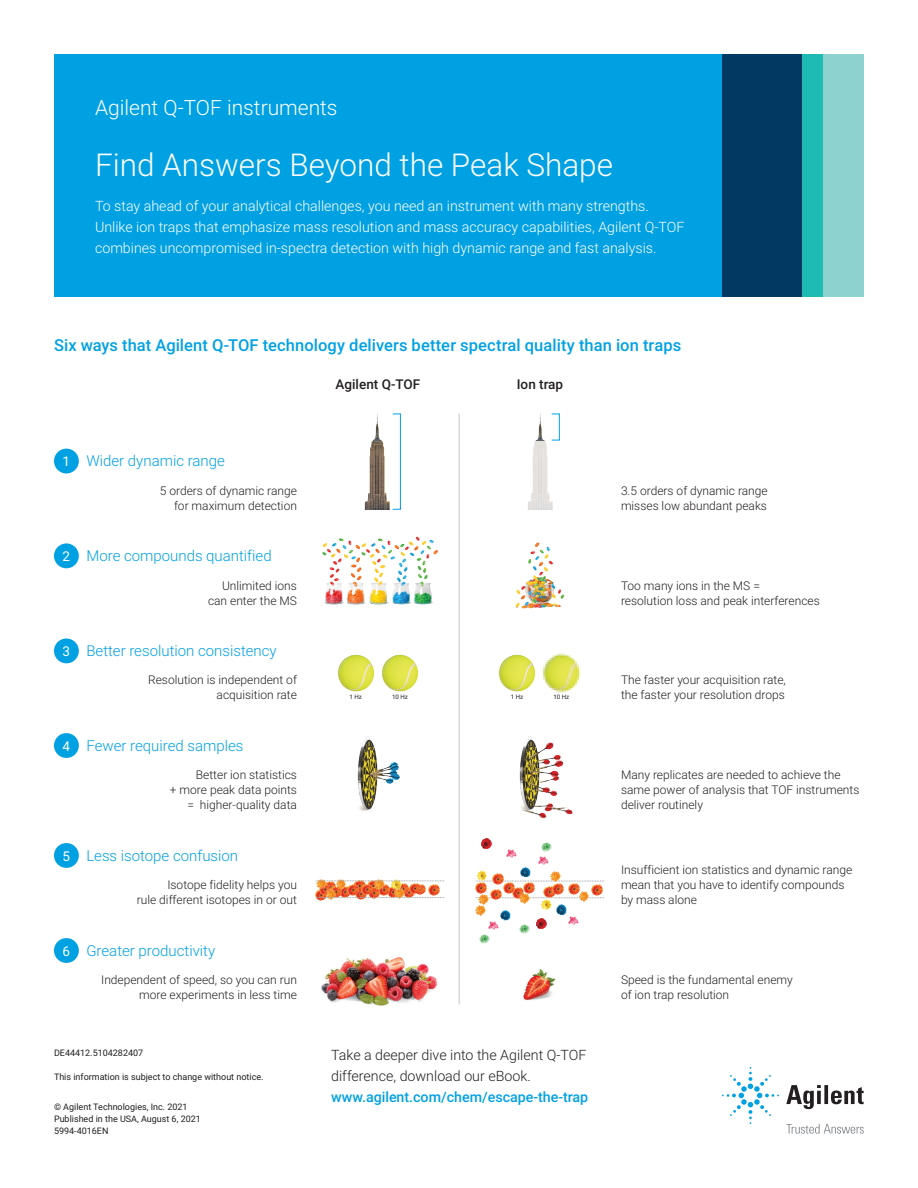
<style>
.page{position:relative;width:918px;height:1188px;background:#fff}
.page>*{position:absolute;margin:0;border:0;box-sizing:border-box;transform-origin:0 0}
.FLYER_front_photo_he{font:300 31.5px "Roboto";color:#fff}
.FLYER_front_photo_he-2{font:300 21px "Roboto";color:#fff}
.FLYER_subhead_blue{font:500 16.5px "Roboto";letter-spacing:.005em;color:#00a1e3}
.FLYER_back_table_hea{font:300 15px "Roboto";color:#00a1e3}
.FLYER_text_black{font:300 14.25px/21px "Roboto";color:#fff}
.FLYER_text_black-2{font:300 14.25px/21px "Roboto";color:#231f20}
.FLYER_back_table_hea-2{font:500 13.5px "Roboto";color:#231f20}
.FLYER_subhead_blue-2{font:13.5px "Roboto";color:#fff}
.Q-TOF_FLYER_back_tab{font:300 12px/15px "Roboto";color:#231f20;text-align:right}
.FLYER_Legal_Copyrigh{font:9px/12px "Roboto";color:#231f20}
.BROCHURE_Copyright{font:9px "Roboto";color:#231f20}
.BROCHURE_regulatory{font:9px "Roboto";color:#231f20}
.Q-TOF_FLYER_back_tab-2{font:6.15px "Roboto";color:#231f20}
.s1{font-weight:500;color:#00a1e3}
</style>
<div class="page">
<div style="left:54px;top:54px;width:669px;height:243px;background:#00a1e3"></div>
<div style="left:722px;top:54px;width:101px;height:243px;background:#003a63"></div>
<div style="left:802px;top:54px;width:21px;height:243px;background:#1dbbb3"></div>
<div style="left:823px;top:54px;width:41px;height:243px;background:#8ed2cf"></div>
<img style="left:365px;top:413px;width:28px;height:97px">
<div style="left:392px;top:414px;width:9px;height:96px;border:1px solid #00a1e3"></div>
<div style="left:551px;top:414px;width:9px;height:26px;border:1px solid #00a1e3"></div>
<img style="left:528px;top:413px;width:27px;height:97px">
<img style="left:515px;top:542px;width:50px;height:67px">
<img style="left:322px;top:536px;width:116px;height:69px">
<img style="left:338px;top:654px;width:81px;height:38px">
<img style="left:499px;top:653px;width:82px;height:40px">
<img style="left:357px;top:736px;width:43px;height:75px">
<img style="left:519px;top:736px;width:54px;height:83px">
<svg style="left:316px;top:879px;width:128px;height:21px"></svg>
<svg style="left:476px;top:839px;width:128px;height:105px"></svg>
<img style="left:321px;top:957px;width:117px;height:49px">
<img style="left:523px;top:969px;width:33px;height:32px">
<div style="left:54px;top:449px;width:25px;height:24px;background:#00a1e3;border-radius:50%"></div>
<div style="left:54px;top:543px;width:25px;height:25px;background:#00a1e3;border-radius:50%"></div>
<div style="left:54px;top:638px;width:25px;height:25px;background:#00a1e3;border-radius:50%"></div>
<div style="left:54px;top:733px;width:25px;height:25px;background:#00a1e3;border-radius:50%"></div>
<div style="left:54px;top:843px;width:25px;height:25px;background:#00a1e3;border-radius:50%"></div>
<div style="left:54px;top:938px;width:25px;height:25px;background:#00a1e3;border-radius:50%"></div>
<hr style="left:458px;top:414px;width:2px;height:590px;background:#d8d9d7">
<svg style="left:786px;top:1085px;width:78px;height:24px"></svg>
<svg style="left:722px;top:1067px;width:57px;height:57px"></svg>
<svg style="left:786px;top:1124px;width:78px;height:10px"></svg>
<p class="FLYER_front_photo_he-2" style="left:95px;top:93px;width:244px">Agilent Q-TOF instruments</p>
<p class="FLYER_front_photo_he" style="left:95px;top:143px;width:519px">Find Answers Beyond the Peak Shape</p>
<p class="FLYER_text_black" style="left:95px;top:194px;width:591px">To stay ahead of your analytical challenges, you need an instrument with many strengths.<br>Unlike ion traps that emphasize mass resolution and mass accuracy capabilities, Agilent Q-TOF combines uncompromised in-spectra detection with high dynamic range and fast analysis.</p>
<p class="FLYER_subhead_blue" style="left:54px;top:333px;width:629px">Six ways that Agilent Q-TOF technology delivers better spectral quality than ion traps</p>
<p class="FLYER_subhead_blue-2" style="left:63px;top:452px;width:9px">1</p>
<p class="FLYER_subhead_blue-2" style="left:63px;top:547px;width:9px">2</p>
<p class="FLYER_subhead_blue-2" style="left:63px;top:642px;width:9px">3</p>
<p class="FLYER_subhead_blue-2" style="left:63px;top:736px;width:9px">4</p>
<p class="FLYER_subhead_blue-2" style="left:63px;top:846px;width:9px">5</p>
<p class="FLYER_subhead_blue-2" style="left:63px;top:941px;width:9px">6</p>
<p class="FLYER_back_table_hea" style="left:86px;top:450px;width:140px">Wider dynamic range</p>
<p class="Q-TOF_FLYER_back_tab" style="left:160px;top:482px;width:139px">5 orders of dynamic range for maximum detection</p>
<p class="FLYER_back_table_hea" style="left:86px;top:545px;width:187px">More compounds quantified</p>
<p class="Q-TOF_FLYER_back_tab" style="left:208px;top:577px;width:90px">Unlimited ions can enter the MS</p>
<p class="FLYER_back_table_hea" style="left:86px;top:640px;width:192px">Better resolution consistency</p>
<p class="Q-TOF_FLYER_back_tab" style="left:148px;top:672px;width:150px">Resolution is independent of acquisition rate</p>
<p class="FLYER_back_table_hea" style="left:86px;top:735px;width:158px">Fewer required samples</p>
<p class="Q-TOF_FLYER_back_tab" style="left:170px;top:767px;width:129px">Better ion statistics<br>+ more peak data points = higher-quality data</p>
<p class="FLYER_back_table_hea" style="left:86px;top:845px;width:153px">Less isotope confusion</p>
<p class="Q-TOF_FLYER_back_tab" style="left:137px;top:877px;width:162px">Isotope fidelity helps you<br>rule different isotopes in or out</p>
<p class="FLYER_back_table_hea" style="left:86px;top:940px;width:130px">Greater productivity</p>
<p class="Q-TOF_FLYER_back_tab" style="left:101px;top:972px;width:197px">Independent of speed, so you can run more experiments in less time</p>
<p class="BROCHURE_regulatory" style="left:54px;top:1047px;width:91px">DE44412.5104282407</p>
<p class="BROCHURE_Copyright" style="left:54px;top:1071px;width:211px">This information is subject to change without notice.</p>
<p class="FLYER_Legal_Copyrigh" style="left:54px;top:1100px;width:148px">© Agilent Technologies, Inc. 2021<br>Published in the USA, August 6, 2021<br>5994-4016EN</p>
<p class="FLYER_back_table_hea-2" style="left:336px;top:375px;width:86px">Agilent Q-TOF</p>
<p class="FLYER_back_table_hea-2" style="left:517px;top:375px;width:48px">Ion trap</p>
<p class="Q-TOF_FLYER_back_tab-2" style="left:349px;top:693px;width:14px">1 Hz</p>
<p class="Q-TOF_FLYER_back_tab-2" style="left:392px;top:693px;width:17px">10 Hz</p>
<p class="Q-TOF_FLYER_back_tab-2" style="left:511px;top:693px;width:14px">1 Hz</p>
<p class="Q-TOF_FLYER_back_tab-2" style="left:553px;top:693px;width:17px">10 Hz</p>
<p class="FLYER_text_black-2" style="left:331px;top:1044px;width:259px">Take a deeper dive into the Agilent Q-TOF difference, download our eBook. <span class="s1">www.agilent.com/chem/escape-the-trap</span></p>
<p class="Q-TOF_FLYER_back_tab" style="left:621px;top:482px;width:148px;text-align:left">3.5 orders of dynamic range misses low abundant peaks</p>
<p class="Q-TOF_FLYER_back_tab" style="left:621px;top:577px;width:200px;text-align:left">Too many ions in the MS =<br>resolution loss and peak interferences</p>
<p class="Q-TOF_FLYER_back_tab" style="left:621px;top:672px;width:166px;text-align:left">The faster your acquisition rate, the faster your resolution drops</p>
<p class="Q-TOF_FLYER_back_tab" style="left:621px;top:767px;width:240px;text-align:left">Many replicates are needed to achieve the same power of analysis that TOF instruments deliver routinely</p>
<p class="Q-TOF_FLYER_back_tab" style="left:621px;top:862px;width:233px;text-align:left">Insufficient ion statistics and dynamic range mean that you have to identify compounds by mass alone</p>
<p class="Q-TOF_FLYER_back_tab" style="left:621px;top:972px;width:173px;text-align:left">Speed is the fundamental enemy of ion trap resolution</p>
</div>
